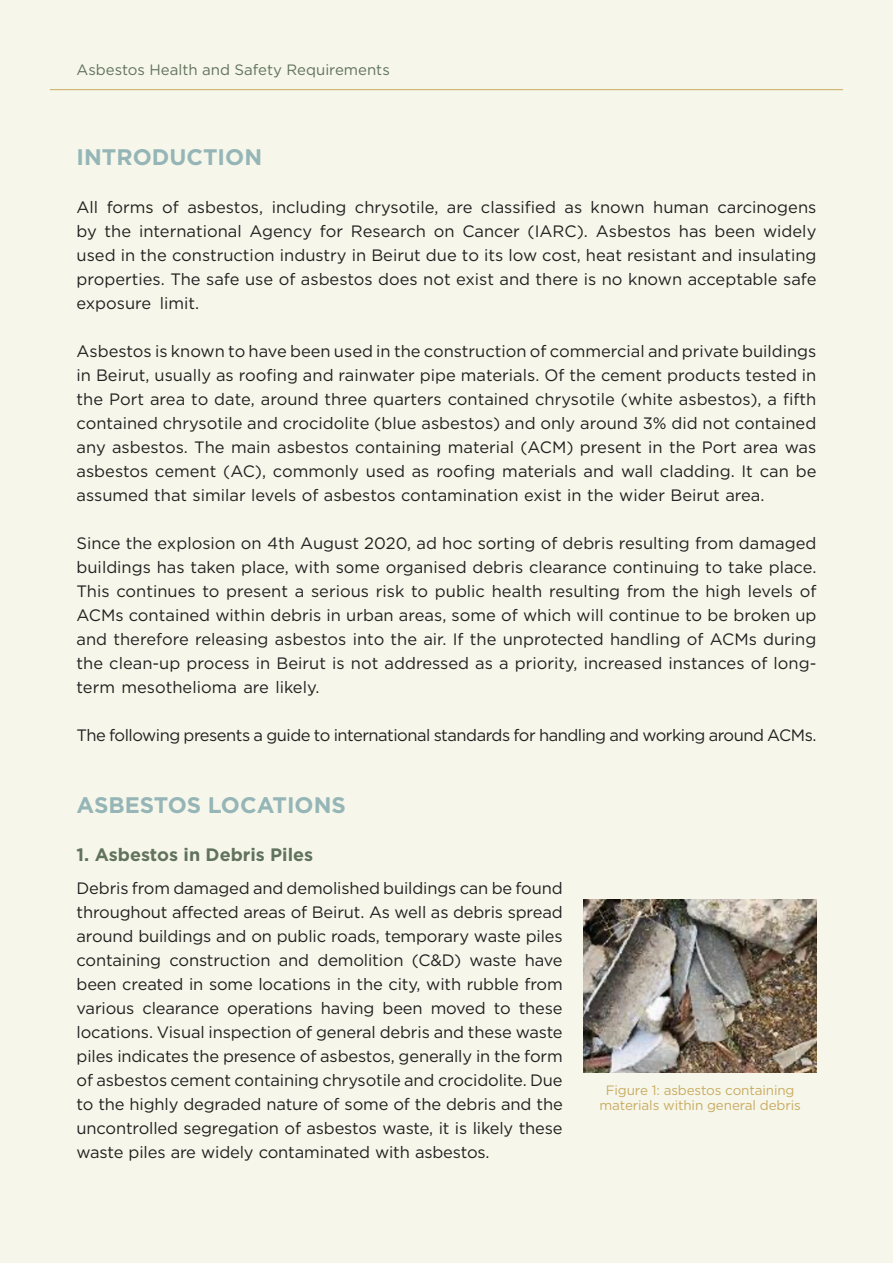
<style>
.page{position:relative;width:893px;height:1263px;background:#f6f7ea}
.page>*{position:absolute;margin:0;border:0;box-sizing:border-box;transform-origin:0 0}
.t1{font:700 22.5px "Gotham";color:#96b5b7}
.t2{font:700 18px "Gotham";color:#61725d}
.t3{font:16.5px/24px "Gotham";letter-spacing:-.01em;color:#231f20;text-align:justify}
.t4{font:16.5px "Gotham";letter-spacing:-.03em;color:#231f20}
.t5{font:15px "Gotham";color:#61725d}
.t6{font:13.5px/15px "Gotham";letter-spacing:-.01em;color:#c9ab62;text-align:center}
</style>
<div class="page">
<hr style="left:50px;top:89px;width:793px;height:1px;background:#c9ab62">
<img style="left:584px;top:899px;width:232px;height:173px">
<p class="t5" style="left:77px;top:61px;width:315px">Asbestos Health and Safety Requirements</p>
<p class="t1" style="left:77px;top:144px;width:187px">INTRODUCTION</p>
<p class="t3" style="left:77px;top:195px;width:741px">All forms of asbestos, including chrysotile, are classified as known human carcinogens by the international Agency for Research on Cancer (IARC). Asbestos has been widely used in the construction industry in Beirut due to its low cost, heat resistant and insulating properties. The safe use of asbestos does not exist and there is no known acceptable safe exposure limit.</p>
<p class="t3" style="left:77px;top:339px;width:741px">Asbestos is known to have been used in the construction of commercial and private buildings in Beirut, usually as roofing and rainwater pipe materials. Of the cement products tested in the Port area to date, around three quarters contained chrysotile (white asbestos), a fifth contained chrysotile and crocidolite (blue asbestos) and only around 3% did not contained any asbestos. The main asbestos containing material (ACM) present in the Port area was asbestos cement (AC), commonly used as roofing materials and wall cladding. It can be assumed that similar levels of asbestos contamination exist in the wider Beirut area.</p>
<p class="t3" style="left:77px;top:531px;width:741px">Since the explosion on 4th August 2020, ad hoc sorting of debris resulting from damaged buildings has taken place, with some organised debris clearance continuing to take place.<br>This continues to present a serious risk to public health resulting from the high levels of ACMs contained within debris in urban areas, some of which will continue to be broken up and therefore releasing asbestos into the air. If the unprotected handling of ACMs during the clean-up process in Beirut is not addressed as a priority, increased instances of long&shy;term mesothelioma are likely.</p>
<p class="t4" style="left:77px;top:726px;width:741px">The following presents a guide to international standards for handling and working around ACMs.</p>
<p class="t1" style="left:77px;top:792px;width:271px">ASBESTOS LOCATIONS</p>
<p class="t2" style="left:77px;top:844px;width:238px">1. Asbestos in Debris Piles</p>
<p class="t3" style="left:77px;top:875px;width:488px">Debris from damaged and demolished buildings can be found throughout affected areas of Beirut. As well as debris spread around buildings and on public roads, temporary waste piles containing construction and demolition (C&amp;D) waste have been created in some locations in the city, with rubble from various clearance operations having been moved to these locations. Visual inspection of general debris and these waste piles indicates the presence of asbestos, generally in the form of asbestos cement containing chrysotile and crocidolite. Due to the highly degraded nature of some of the debris and the uncontrolled segregation of asbestos waste, it is likely these waste piles are widely contaminated with asbestos.</p>
<p class="t6" style="left:600px;top:1083px;width:203px">Figure 1: asbestos containing materials within general debris</p>
</div>
